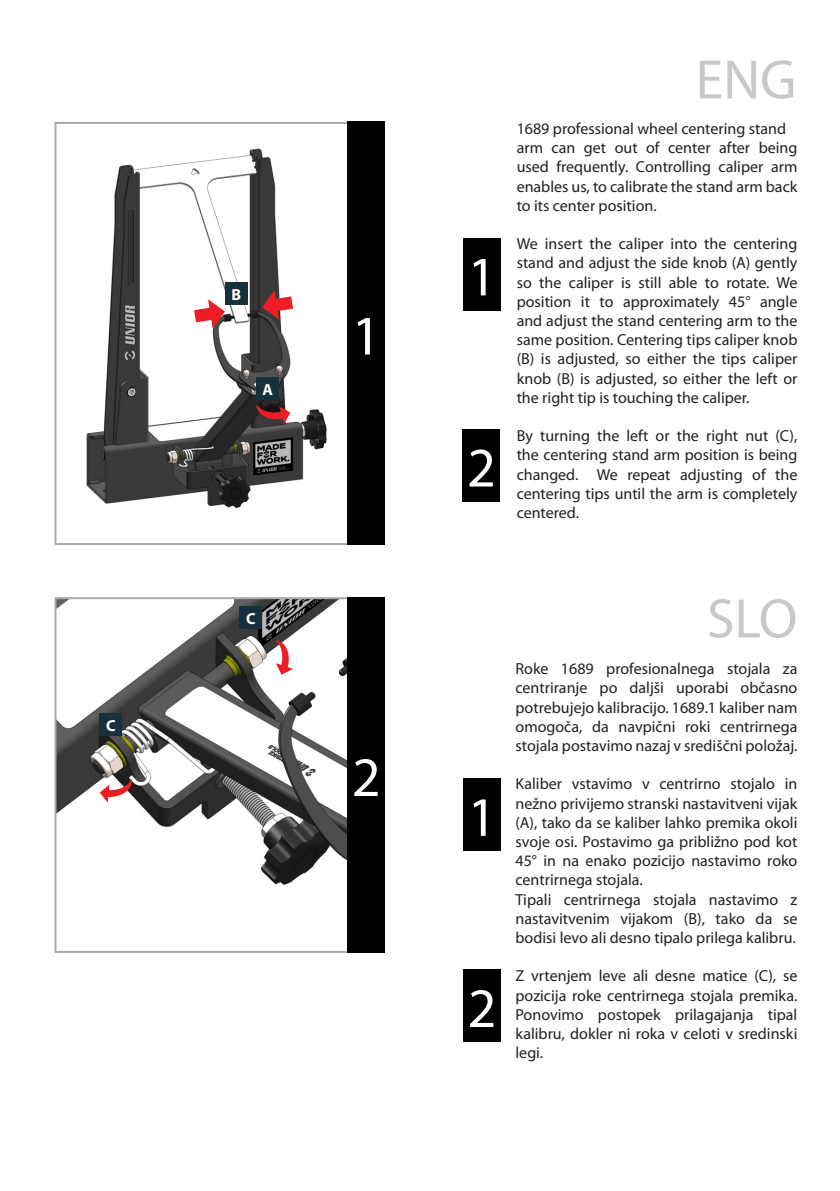
<style>
.page{position:relative;width:840px;height:1191px;background:#fff}
.page>*{position:absolute;margin:0;border:0;box-sizing:border-box;transform-origin:0 0}
.številka_stranska{font:56px "Myriad Pro";color:#c8c8c8}
.številka_stranska-2{font:56px "Myriad Pro";color:#fff}
.t1{font:16px/19.2px "Myriad Pro";color:#231f20;text-align:justify}
.t2{font:700 16px "Myriad Pro";color:#fff}
</style>
<div class="page">
<div style="left:463px;top:238px;width:37px;height:72px;background:#000"></div>
<div style="left:463px;top:778px;width:37px;height:73px;background:#000"></div>
<div style="left:462px;top:429px;width:38px;height:72px;background:#000"></div>
<div style="left:463px;top:969px;width:37px;height:73px;background:#000"></div>
<img style="left:86px;top:148px;width:241px;height:361px">
<div style="left:54px;top:122px;width:296px;height:423px;border:2px solid #a8a9ad"></div>
<img style="left:57px;top:600px;width:290px;height:285px">
<div style="left:54px;top:597px;width:296px;height:356px;border:2px solid #a8a9ad"></div>
<svg style="left:262px;top:290px;width:31px;height:29px"></svg>
<svg style="left:194px;top:299px;width:31px;height:29px"></svg>
<svg style="left:256px;top:404px;width:34px;height:20px"></svg>
<svg style="left:100px;top:778px;width:32px;height:24px"></svg>
<svg style="left:275px;top:640px;width:18px;height:34px"></svg>
<div style="left:347px;top:122px;width:38px;height:423px;background:#000"></div>
<div style="left:347px;top:597px;width:38px;height:355px;background:#000"></div>
<div style="left:225px;top:282px;width:22px;height:23px;background:#16303d"></div>
<div style="left:256px;top:377px;width:23px;height:23px;background:#16303d"></div>
<div style="left:100px;top:713px;width:22px;height:23px;background:#16303d"></div>
<div style="left:239px;top:606px;width:23px;height:23px;background:#16303d"></div>
<p class="t2" style="left:106px;top:715px;width:11px">C</p>
<p class="t2" style="left:231px;top:284px;width:11px">B</p>
<p class="t2" style="left:262px;top:379px;width:12px">A</p>
<p class="številka_stranska-2" style="left:351px;top:301px;width:30px">1</p>
<p class="t2" style="left:246px;top:608px;width:11px">C</p>
<p class="številka_stranska-2" style="left:351px;top:742px;width:30px">2</p>
<p class="številka_stranska-2" style="left:467px;top:242px;width:30px">1</p>
<p class="številka_stranska-2" style="left:467px;top:433px;width:30px">2</p>
<p class="številka_stranska" style="left:695px;top:45px;width:102px">ENG</p>
<p class="t1" style="left:516px;top:119px;width:271px">1689 professional wheel centering stand</p>
<p class="t1" style="left:516px;top:138px;width:282px">arm can get out of center after being used frequently. Controlling caliper arm enables us, to calibrate the stand arm back to its center position.</p>
<p class="t1" style="left:516px;top:234px;width:282px">We insert the caliper into the centering stand and adjust the side knob (A) gently so the caliper is still able to rotate. We position it to approximately 45° angle and adjust the stand centering arm to the same position. Centering tips caliper knob (B) is adjusted, so either the tips caliper knob (B) is adjusted, so either the left or the right tip is touching the caliper.</p>
<p class="t1" style="left:516px;top:426px;width:282px">By turning the left or the right nut (C), the centering stand arm position is being changed. We repeat adjusting of the centering tips until the arm is completely centered.</p>
<p class="številka_stranska-2" style="left:467px;top:782px;width:30px">1</p>
<p class="številka_stranska-2" style="left:467px;top:973px;width:30px">2</p>
<p class="številka_stranska" style="left:706px;top:584px;width:92px">SLO</p>
<p class="t1" style="left:515px;top:659px;width:283px">Roke 1689 profesionalnega stojala za centriranje po daljši uporabi občasno potrebujejo kalibracijo. 1689.1 kaliber nam omogoča, da navpični roki centrirnega stojala postavimo nazaj v središčni položaj.</p>
<p class="t1" style="left:515px;top:774px;width:283px">Kaliber vstavimo v centrirno stojalo in nežno privijemo stranski nastavitveni vijak (A), tako da se kaliber lahko premika okoli svoje osi. Postavimo ga približno pod kot 45° in na enako pozicijo nastavimo roko centrirnega stojala.</p>
<p class="t1" style="left:515px;top:889px;width:283px">Tipali centrirnega stojala nastavimo z nastavitvenim vijakom (B), tako da se bodisi levo ali desno tipalo prilega kalibru.</p>
<p class="t1" style="left:515px;top:966px;width:283px">Z vrtenjem leve ali desne matice (C), se pozicija roke centrirnega stojala premika.<br>Ponovimo postopek prilagajanja tipal kalibru, dokler ni roka v celoti v sredinski legi.</p>
</div>
